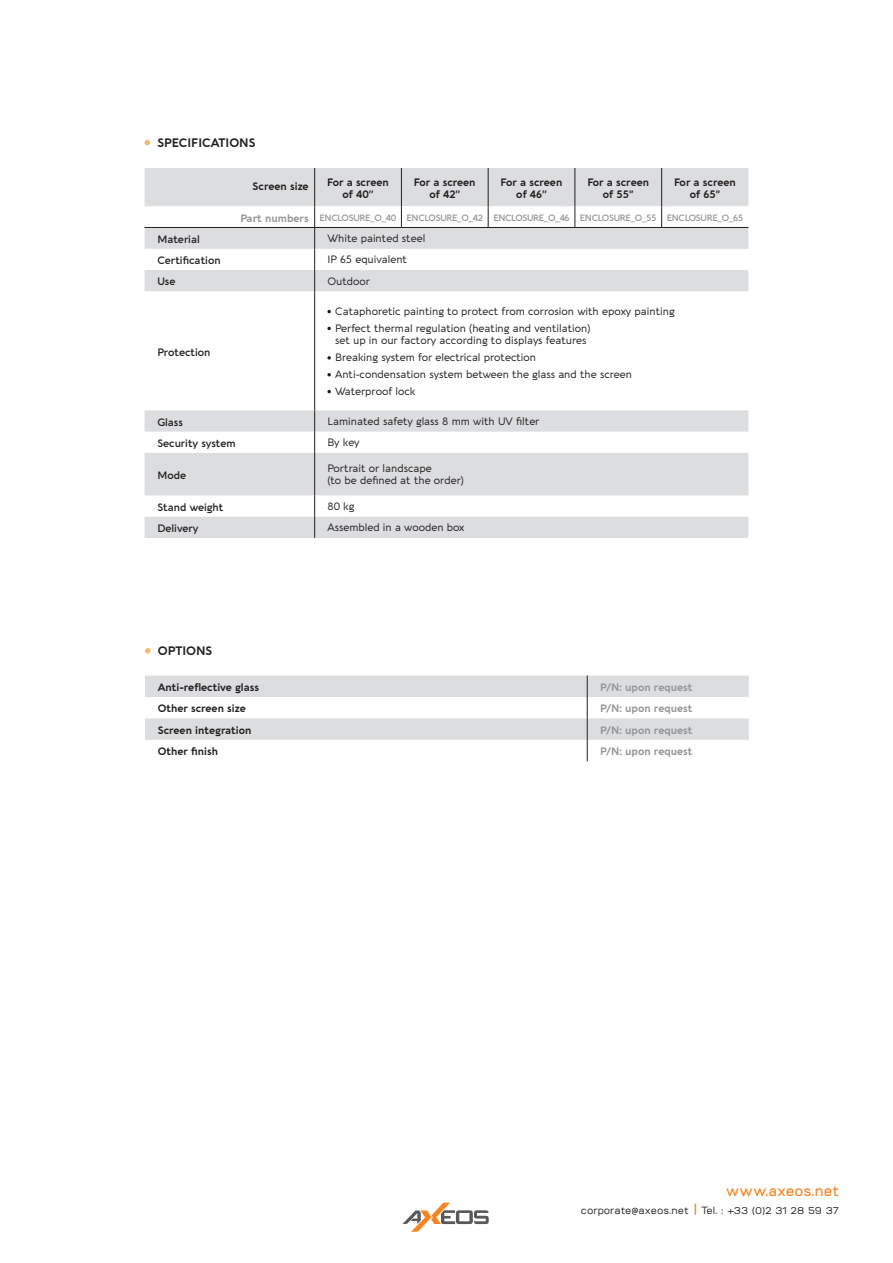
<style>
.page{position:relative;width:893px;height:1263px;background:#fff}
.page>*{position:absolute;margin:0;border:0;box-sizing:border-box;transform-origin:0 0}
.t1{font:600 15px "Vitro";color:#f48522}
.t2{font:700 12px "Aquawax Pro";color:#231f20}
.t3{font:10.5px/16.8px "Aquawax Pro";color:#231f20}
.t4{font:700 10.5px/12.6px "Aquawax Pro";color:#231f20;text-align:center}
.t5{font:600 10.5px "Aquawax Pro";color:#231f20}
.t6{font:700 10.5px "Aquawax Pro";color:#939598}
.t7{font:500 10.5px "Vitro";color:#231f20}
.t8{font:600 9px "Aquawax Pro";letter-spacing:-.04em;color:#939598}
.s1{font-weight:700;font-size:10.5px}
.s2{font-weight:600;font-size:15px;color:#f48522}
</style>
<div class="page">
<svg style="left:403px;top:1202px;width:86px;height:30px"></svg>
<svg style="left:145px;top:140px;width:5px;height:5px"></svg>
<svg style="left:145px;top:648px;width:5px;height:5px"></svg>
<svg style="left:145px;top:168px;width:603px;height:370px"></svg>
<hr style="left:314px;top:168px;width:1px;height:38px;background:#231f20">
<svg style="left:314px;top:206px;width:1px;height:85px"></svg>
<hr style="left:314px;top:291px;width:1px;height:119px;background:#231f20">
<svg style="left:314px;top:410px;width:1px;height:43px"></svg>
<hr style="left:314px;top:453px;width:1px;height:42px;background:#231f20">
<svg style="left:314px;top:495px;width:1px;height:43px"></svg>
<hr style="left:145px;top:227px;width:170px;height:1px;background:#231f20">
<hr style="left:315px;top:227px;width:86px;height:1px;background:#231f20">
<hr style="left:401px;top:227px;width:87px;height:1px;background:#231f20">
<hr style="left:488px;top:227px;width:87px;height:1px;background:#231f20">
<hr style="left:575px;top:227px;width:87px;height:1px;background:#231f20">
<hr style="left:662px;top:227px;width:86px;height:1px;background:#231f20">
<hr style="left:401px;top:168px;width:1px;height:38px;background:#231f20">
<hr style="left:488px;top:168px;width:1px;height:38px;background:#231f20">
<hr style="left:575px;top:168px;width:1px;height:38px;background:#231f20">
<hr style="left:661px;top:168px;width:1px;height:38px;background:#231f20">
<svg style="left:401px;top:206px;width:1px;height:21px"></svg>
<svg style="left:488px;top:206px;width:1px;height:21px"></svg>
<svg style="left:575px;top:206px;width:1px;height:21px"></svg>
<svg style="left:661px;top:206px;width:1px;height:21px"></svg>
<svg style="left:327px;top:310px;width:4px;height:3px"></svg>
<svg style="left:327px;top:327px;width:4px;height:3px"></svg>
<svg style="left:327px;top:356px;width:4px;height:4px"></svg>
<svg style="left:327px;top:373px;width:4px;height:3px"></svg>
<svg style="left:327px;top:390px;width:4px;height:3px"></svg>
<svg style="left:145px;top:675px;width:604px;height:86px"></svg>
<p class="t2" style="left:157px;top:134px;width:100px">SPECIFICATIONS</p>
<p class="t4" style="left:253px;top:180px;width:57px">Screen size</p>
<p class="t4" style="left:327px;top:175px;width:63px">For a screen of 40’’</p>
<p class="t4" style="left:414px;top:175px;width:63px">For a screen of 42’’</p>
<p class="t4" style="left:501px;top:175px;width:63px">For a screen of 46’’</p>
<p class="t4" style="left:587px;top:175px;width:63px">For a screen of 55’’</p>
<p class="t4" style="left:674px;top:175px;width:63px">For a screen of 65’’</p>
<p class="t8" style="left:240px;top:211px;width:504px"><span class="s1">Part numbers</span> ENCLOSURE_O_40 ENCLOSURE_O_42 ENCLOSURE_O_46 ENCLOSURE_O_55 ENCLOSURE_O_65</p>
<p class="t5" style="left:157px;top:231px;width:44px">Material</p>
<p class="t3" style="left:327px;top:229px;width:99px">White painted steel</p>
<p class="t5" style="left:157px;top:253px;width:65px">Certification</p>
<p class="t3" style="left:327px;top:250px;width:81px">IP 65 equivalent</p>
<p class="t5" style="left:157px;top:274px;width:20px">Use</p>
<p class="t3" style="left:327px;top:272px;width:44px">Outdoor</p>
<p class="t5" style="left:157px;top:344px;width:55px">Protection</p>
<p class="t3" style="left:335px;top:302px;width:341px">Cataphoretic painting to protect from corrosion with epoxy painting<br>Perfect thermal regulation (heating and ventilation)</p>
<p class="t3" style="left:335px;top:331px;width:298px">set up in our factory according to displays features Breaking system for electrical protection<br>Anti-condensation system between the glass and the screen Waterproof lock</p>
<p class="t5" style="left:157px;top:414px;width:27px">Glass</p>
<p class="t3" style="left:327px;top:412px;width:213px">Laminated safety glass 8 mm with UV filter</p>
<p class="t5" style="left:157px;top:435px;width:80px">Security system</p>
<p class="t3" style="left:327px;top:433px;width:34px">By key</p>
<p class="t5" style="left:157px;top:467px;width:30px">Mode</p>
<p class="t3" style="left:327px;top:461px;width:138px;line-height:12.6px">Portrait or landscape<br>(to be defined at the order)</p>
<p class="t5" style="left:157px;top:499px;width:68px">Stand weight</p>
<p class="t3" style="left:327px;top:497px;width:29px">80 kg</p>
<p class="t5" style="left:157px;top:520px;width:43px">Delivery</p>
<p class="t3" style="left:327px;top:518px;width:139px">Assembled in a wooden box</p>
<p class="t2" style="left:158px;top:642px;width:56px">OPTIONS</p>
<p class="t4" style="left:158px;top:680px;width:103px">Anti-reflective glass</p>
<p class="t6" style="left:600px;top:679px;width:94px">P/N: upon request</p>
<p class="t4" style="left:158px;top:702px;width:89px">Other screen size</p>
<p class="t6" style="left:600px;top:701px;width:94px">P/N: upon request</p>
<p class="t4" style="left:158px;top:723px;width:95px">Screen integration</p>
<p class="t6" style="left:600px;top:722px;width:94px">P/N: upon request</p>
<p class="t4" style="left:158px;top:745px;width:62px">Other finish</p>
<p class="t6" style="left:600px;top:744px;width:94px">P/N: upon request</p>
<h1 class="t1" style="left:726px;top:1182px;width:115px">www.axeos.net</h1>
<p class="t7" style="left:581px;top:1204px;width:260px">corporate@axeos.net <span class="s2">|</span> Tel. : +33 (0)2 31 28 59 37</p>
</div>
